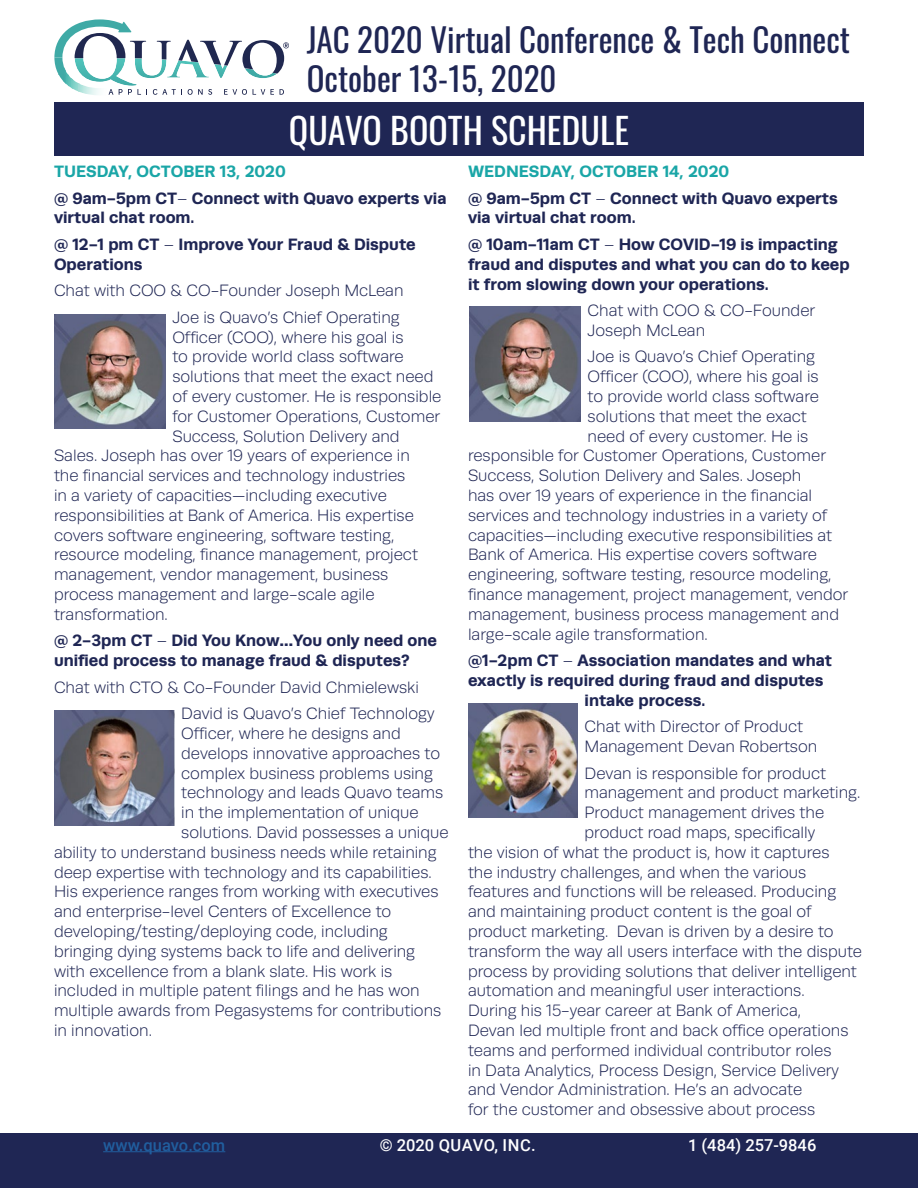
<style>
.page{position:relative;width:918px;height:1188px;background:#fff}
.page>*{position:absolute;margin:0;border:0;box-sizing:border-box;transform-origin:0 0}
.t1{font:36px "Oswald";color:#fff}
.t2{font:33px/39.6px "Oswald";color:#1f2654}
.t3{font:300 16.5px/26.5px "Runda";color:#1f2654}
.t4{font:700 16.5px/26.5px "Runda";color:#1f2654}
.t5{font:500 16.5px "Roboto";letter-spacing:.025em;color:#fff}
.t6{font:500 16.5px "Roboto";color:#fff}
.t7{font:500 16.5px "Roboto";color:#215e9e}
.s1{color:#1aa6a7}
.s2{font-weight:300}
</style>
<div class="page">
<div style="left:0;top:1133px;width:918px;height:55px;background:#1f2654"></div>
<hr style="left:103px;top:1151px;width:122px;height:1px;background:#215e9e">
<svg style="left:54px;top:19px;width:235px;height:76px"></svg>
<div style="left:54px;top:102px;width:810px;height:54px;background:#1f2654"></div>
<img style="left:54px;top:315px;width:112px;height:114px">
<img style="left:469px;top:307px;width:112px;height:114px">
<img style="left:468px;top:703px;width:110px;height:115px">
<img style="left:54px;top:711px;width:120px;height:114px">
<h2 class="t2" style="left:307px;top:16px;width:545px">JAC 2020 Virtual Conference &amp; Tech Connect<br>October 13-15, 2020</h2>
<h1 class="t1" style="left:289px;top:98px;width:342px">QUAVO BOOTH SCHEDULE</h1>
<p class="t4" style="left:54px;top:158px;width:394px"><span class="s1">TUESDAY, OCTOBER 13, 2020<br></span>@ 9am-5pm CT<span class="s2">–</span> Connect with Quavo experts via</p>
<p class="t4" style="left:54px;top:204px;width:363px">virtual chat room.<br>@ 12-1 pm CT <span class="s2">–</span> Improve Your Fraud &amp; Dispute</p>
<p class="t4" style="left:54px;top:251px;width:90px">Operations</p>
<p class="t3" style="left:54px;top:278px;width:351px;text-align:right">Chat with COO &amp; CO-Founder Joseph McLean<br>Joe is Quavo’s Chief Operating</p>
<p class="t3" style="left:172px;top:324px;width:233px">Officer (COO), where his goal is</p>
<p class="t3" style="left:172px;top:344px;width:233px">to provide world class software</p>
<p class="t3" style="left:172px;top:364px;width:263px">solutions that meet the exact need</p>
<p class="t3" style="left:172px;top:383px;width:271px">of every customer. He is responsible</p>
<p class="t3" style="left:172px;top:403px;width:269px">for Customer Operations, Customer</p>
<p class="t3" style="left:172px;top:423px;width:229px">Success, Solution Delivery and</p>
<p class="t3" style="left:54px;top:443px;width:357px">Sales. Joseph has over 19 years of experience in</p>
<p class="t3" style="left:54px;top:463px;width:353px">the financial services and technology industries</p>
<p class="t3" style="left:54px;top:482px;width:334px">in a variety of capacities—including executive</p>
<p class="t3" style="left:54px;top:502px;width:361px">responsibilities at Bank of America. His expertise</p>
<p class="t3" style="left:54px;top:522px;width:342px">covers software engineering, software testing,</p>
<p class="t3" style="left:54px;top:542px;width:366px">resource modeling, finance management, project</p>
<p class="t3" style="left:54px;top:562px;width:336px">management, vendor management, business</p>
<p class="t3" style="left:54px;top:581px;width:322px">process management and large-scale agile</p>
<p class="t3" style="left:54px;top:601px;width:115px">transformation.</p>
<p class="t4" style="left:54px;top:631px;width:385px;line-height:19.8px">@ 2-3pm CT <span class="s2">–</span> Did You Know…You only need one unified process to manage fraud &amp; disputes?</p>
<p class="t3" style="left:181px;top:674px;width:255px;text-indent:-127px">Chat with CTO &amp; Co-Founder David Chmielewski<br>David is Quavo’s Chief Technology</p>
<p class="t3" style="left:181px;top:720px;width:221px">Officer, where he designs and</p>
<p class="t3" style="left:181px;top:740px;width:261px">develops innovative approaches to</p>
<p class="t3" style="left:181px;top:760px;width:253px">complex business problems using</p>
<p class="t3" style="left:181px;top:780px;width:263px">technology and leads Quavo teams</p>
<p class="t3" style="left:181px;top:800px;width:239px">in the implementation of unique</p>
<p class="t3" style="left:181px;top:819px;width:269px">solutions. David possesses a unique</p>
<p class="t3" style="left:54px;top:839px;width:384px">ability to understand business needs while retaining</p>
<p class="t3" style="left:54px;top:859px;width:379px">deep expertise with technology and its capabilities.</p>
<p class="t3" style="left:54px;top:879px;width:386px">His experience ranges from working with executives</p>
<p class="t3" style="left:54px;top:899px;width:339px">and enterprise-level Centers of Excellence to</p>
<p class="t3" style="left:54px;top:918px;width:335px">developing/testing/deploying code, including</p>
<p class="t3" style="left:54px;top:938px;width:363px">bringing dying systems back to life and delivering</p>
<p class="t3" style="left:54px;top:958px;width:340px">with excellence from a blank slate. His work is</p>
<p class="t3" style="left:54px;top:978px;width:367px">included in multiple patent filings and he has won</p>
<p class="t3" style="left:54px;top:998px;width:389px">multiple awards from Pegasystems for contributions</p>
<p class="t3" style="left:54px;top:1017px;width:99px">in innovation.</p>
<p class="t4" style="left:468px;top:158px;width:371px"><span class="s1">WEDNESDAY, OCTOBER 14, 2020<br></span>@ 9am-5pm CT <span class="s2">–</span> Connect with Quavo experts</p>
<p class="t4" style="left:468px;top:204px;width:371px">via virtual chat room.<br>@ 10am-11am CT <span class="s2">–</span> How COVID-19 is impacting</p>
<p class="t4" style="left:468px;top:254px;width:383px;line-height:19.8px">fraud and disputes and what you can do to keep it from slowing down your operations.</p>
<p class="t3" style="left:588px;top:301px;width:229px;line-height:19.8px">Chat with COO &amp; CO-Founder<br>Joseph McLean</p>
<p class="t3" style="left:588px;top:344px;width:229px">Joe is Quavo’s Chief Operating</p>
<p class="t3" style="left:588px;top:364px;width:233px">Officer (COO), where his goal is</p>
<p class="t3" style="left:588px;top:383px;width:233px">to provide world class software</p>
<p class="t3" style="left:588px;top:403px;width:221px">solutions that meet the exact</p>
<p class="t3" style="left:588px;top:423px;width:222px">need of every customer. He is</p>
<p class="t3" style="left:468px;top:443px;width:360px">responsible for Customer Operations, Customer</p>
<p class="t3" style="left:468px;top:463px;width:335px">Success, Solution Delivery and Sales. Joseph</p>
<p class="t3" style="left:468px;top:482px;width:346px">has over 19 years of experience in the financial</p>
<p class="t3" style="left:468px;top:502px;width:361px">services and technology industries in a variety of</p>
<p class="t3" style="left:468px;top:522px;width:366px">capacities—including executive responsibilities at</p>
<p class="t3" style="left:468px;top:542px;width:351px">Bank of America. His expertise covers software</p>
<p class="t3" style="left:468px;top:562px;width:365px">engineering, software testing, resource modeling,</p>
<p class="t3" style="left:468px;top:581px;width:382px">finance management, project management, vendor</p>
<p class="t3" style="left:468px;top:601px;width:373px">management, business process management and</p>
<p class="t3" style="left:468px;top:621px;width:241px">large-scale agile transformation.</p>
<p class="t4" style="left:468px;top:647px;width:366px">@1-2pm CT <span class="s2">–</span> Association mandates and what</p>
<p class="t4" style="left:468px;top:667px;width:357px">exactly is required during fraud and disputes</p>
<p class="t4" style="left:585px;top:687px;width:122px">intake process.</p>
<p class="t3" style="left:585px;top:717px;width:234px;line-height:19.8px">Chat with Director of Product<br>Management Devan Robertson</p>
<p class="t3" style="left:585px;top:760px;width:243px">Devan is responsible for product</p>
<p class="t3" style="left:585px;top:780px;width:277px">management and product marketing.</p>
<p class="t3" style="left:585px;top:800px;width:241px">Product management drives the</p>
<p class="t3" style="left:585px;top:819px;width:232px">product road maps, specifically</p>
<p class="t3" style="left:468px;top:839px;width:363px">the vision of what the product is, how it captures</p>
<p class="t3" style="left:468px;top:859px;width:340px">the industry challenges, and when the various</p>
<p class="t3" style="left:468px;top:879px;width:370px">features and functions will be released. Producing</p>
<p class="t3" style="left:468px;top:899px;width:345px">and maintaining product content is the goal of</p>
<p class="t3" style="left:468px;top:918px;width:367px">product marketing. Devan is driven by a desire to</p>
<p class="t3" style="left:468px;top:938px;width:396px">transform the way all users interface with the dispute</p>
<p class="t3" style="left:468px;top:958px;width:390px">process by providing solutions that deliver intelligent</p>
<p class="t3" style="left:468px;top:978px;width:338px">automation and meaningful user interactions.</p>
<p class="t3" style="left:468px;top:998px;width:335px">During his 15-year career at Bank of America,</p>
<p class="t3" style="left:468px;top:1017px;width:382px">Devan led multiple front and back office operations</p>
<p class="t3" style="left:468px;top:1037px;width:365px">teams and performed individual contributor roles</p>
<p class="t3" style="left:468px;top:1057px;width:373px">in Data Analytics, Process Design, Service Delivery</p>
<p class="t3" style="left:468px;top:1077px;width:336px">and Vendor Administration. He’s an advocate</p>
<p class="t3" style="left:468px;top:1097px;width:349px">for the customer and obsessive about process</p>
<p class="t7" style="left:103px;top:1133px;width:124px">www.quavo.com</p>
<p class="t5" style="left:380px;top:1133px;width:158px">© 2020 QUAVO, INC.</p>
<p class="t6" style="left:688px;top:1133px;width:130px">1 (484) 257-9846</p>
</div>
